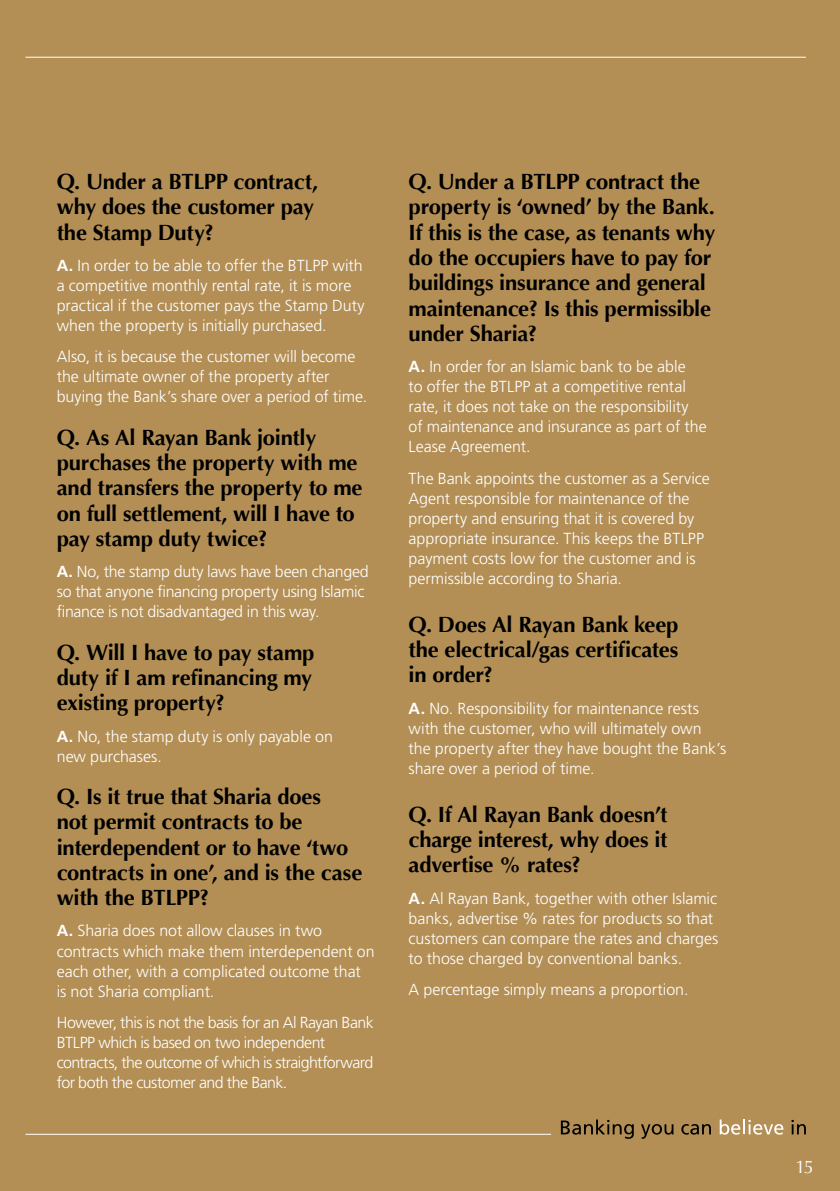
<style>
.page{position:relative;width:840px;height:1191px;background:#fff}
.page>*{position:absolute;margin:0;border:0;box-sizing:border-box;transform-origin:0 0}
.t1{font:700 22px/25.2px "Optima";letter-spacing:-.01em;color:#000}
.t2{font:18px "Optima";color:#fff}
.t3{font:300 16px/20px "Frutiger";letter-spacing:-.005em;color:#fff}
.t4{font:300 16px/20px "Frutiger";letter-spacing:-.035em;color:#fff}
.s1{font-weight:700}
</style>
<div class="page">
<div style="left:0;top:0;width:839px;height:1191px;background:#b38f55"></div>
<svg style="left:560px;top:1119px;width:73px;height:19px"></svg>
<svg style="left:641px;top:1124px;width:32px;height:14px"></svg>
<svg style="left:681px;top:1124px;width:29px;height:10px"></svg>
<svg style="left:719px;top:1119px;width:64px;height:15px"></svg>
<svg style="left:791px;top:1120px;width:14px;height:14px"></svg>
<hr style="left:26px;top:1133px;width:524px;height:1px;background:#fff">
<hr style="left:26px;top:57px;width:779px;height:1px;background:#fff">
<h1 class="t1" style="left:57px;top:169px;width:263px">Q. Under a BTLPP contract, why does the customer pay the Stamp Duty?</h1>
<p class="t3" style="left:57px;top:256px;width:309px"><span class="s1">A.</span> In order to be able to offer the BTLPP with a competitive monthly rental rate, it is more practical if the customer pays the Stamp Duty when the property is initially purchased.</p>
<p class="t3" style="left:57px;top:347px;width:312px">Also, it is because the customer will become the ultimate owner of the property after buying the Bank’s share over a period of time.</p>
<h1 class="t1" style="left:57px;top:425px;width:307px">Q. As Al Rayan Bank jointly purchases the property with me and transfers the property to me on full settlement, will I have to pay stamp duty twice?</h1>
<p class="t3" style="left:57px;top:562px;width:313px"><span class="s1">A.</span> No, the stamp duty laws have been changed so that anyone financing property using Islamic finance is not disadvantaged in this way.</p>
<h1 class="t1" style="left:57px;top:639px;width:259px;text-align:justify">Q. Will I have to pay stamp duty if I am refinancing my existing property?</h1>
<p class="t3" style="left:57px;top:726px;width:277px"><span class="s1">A.</span> No, the stamp duty is only payable on new purchases.</p>
<h1 class="t1" style="left:57px;top:784px;width:307px">Q. Is it true that Sharia does<br>not permit contracts to be interdependent or to have ‘two contracts in one’, and is the case with the BTLPP?</h1>
<p class="t3" style="left:57px;top:921px;width:319px"><span class="s1">A.</span> Sharia does not allow clauses in two contracts which make them interdependent on each other, with a complicated outcome that is not Sharia compliant.</p>
<p class="t4" style="left:57px;top:1012px;width:318px">However, this is not the basis for an Al Rayan Bank BTLPP which is based on two independent contracts, the outcome of which is straightforward for both the customer and the Bank.</p>
<h1 class="t1" style="left:408px;top:169px;width:308px">Q. Under a BTLPP contract the property is ‘owned’ by the Bank.<br>If this is the case, as tenants why do the occupiers have to pay for buildings insurance and general maintenance? Is this permissible under Sharia?</h1>
<p class="t3" style="left:408px;top:357px;width:299px"><span class="s1">A.</span> In order for an Islamic bank to be able<br>to offer the BTLPP at a competitive rental rate, it does not take on the responsibility of maintenance and insurance as part of the Lease Agreement.</p>
<p class="t3" style="left:408px;top:468px;width:302px">The Bank appoints the customer as a Service Agent responsible for maintenance of the property and ensuring that it is covered by appropriate insurance. This keeps the BTLPP payment costs low for the customer and is permissible according to Sharia.</p>
<h1 class="t1" style="left:408px;top:611px;width:271px;text-align:justify">Q. Does Al Rayan Bank keep the electrical/gas certificates in order?</h1>
<p class="t3" style="left:408px;top:698px;width:319px"><span class="s1">A.</span> No. Responsibility for maintenance rests with the customer, who will ultimately own the property after they have bought the Bank’s share over a period of time.</p>
<h1 class="t1" style="left:408px;top:801px;width:260px;text-align:justify">Q. If Al Rayan Bank doesn’t charge interest, why does it advertise % rates?</h1>
<p class="t3" style="left:408px;top:888px;width:311px"><span class="s1">A.</span> Al Rayan Bank, together with other Islamic banks, advertise % rates for products so that customers can compare the rates and charges to those charged by conventional banks.</p>
<p class="t3" style="left:408px;top:979px;width:281px">A percentage simply means a proportion.</p>
<p class="t2" style="left:795px;top:1156px;width:20px">15</p>
</div>
